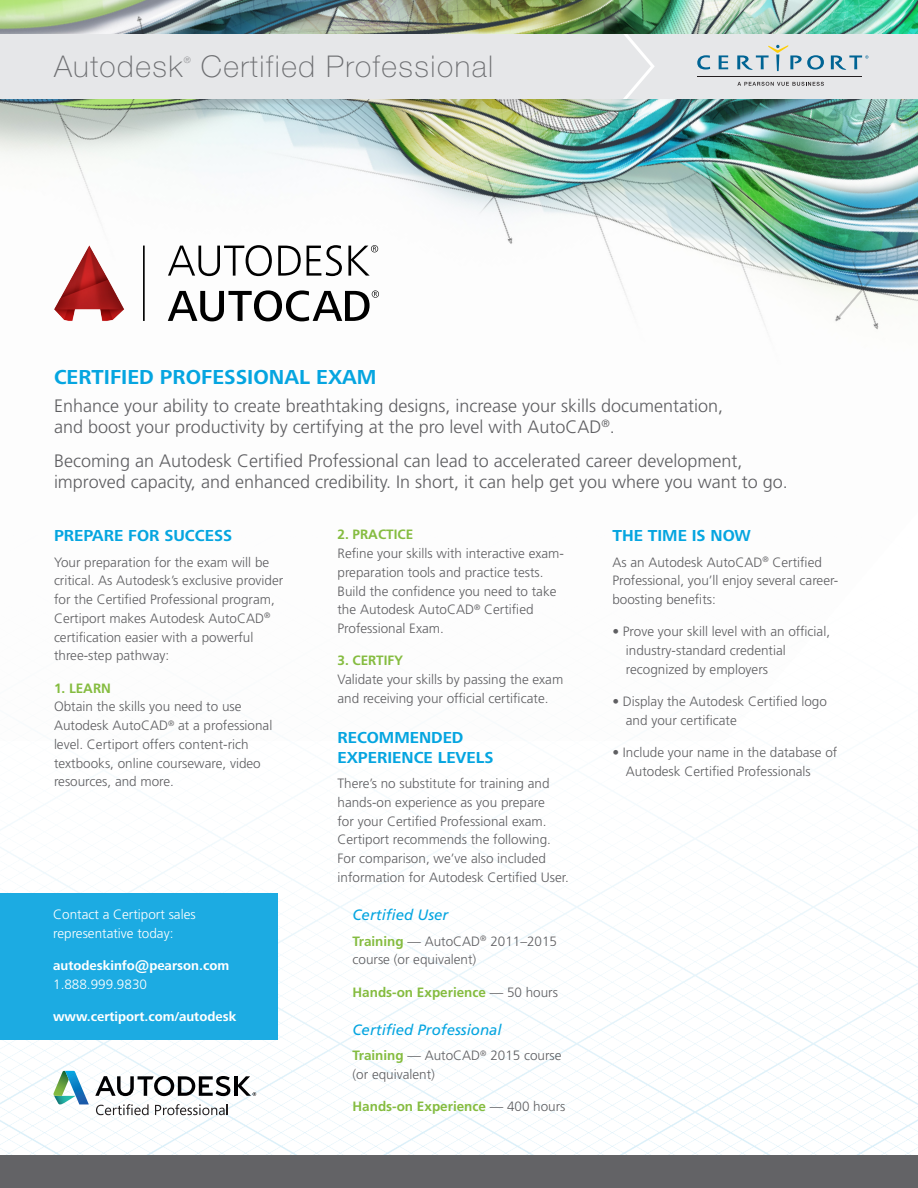
<style>
.page{position:relative;width:918px;height:1188px;background:#fff}
.page>*{position:absolute;margin:0;border:0;box-sizing:border-box;transform-origin:0 0}
.t1{font:100 30px "Helvetica Neue";letter-spacing:.05em;color:#6e6f72}
.Sub-header{font:700 21px "Frutiger Next LTW1 G";color:#05a5e0}
.t2{font:300 18px/21px "Frutiger LT Std";color:#5f5f62}
.Sub-header-2{font:700 16.5px/19.8px "Frutiger Next LTW1 G";color:#05a5e0}
.blue_sub_italic{font:italic 15px "Frutiger";color:#05a5e0}
.body{font:300 13.5px/18.8px "Frutiger LT Std";color:#5f5f62}
.t3{font:700 13.5px/18.8px "Frutiger Next LTW1 G";color:#fff}
.t4{font:700 13.5px "Frutiger LT Std";color:#85bc40}
.t5{font:300 13.5px/18.8px "Frutiger LT Std";color:#fff}
.t6{font:100 8.7px "Helvetica Neue";color:#6e6f72}
.s1{font-weight:700;color:#85bc40}
.s2{font-family:"Frutiger LT Std";font-weight:300}
.s3{font-weight:300;color:#5f5f62}
</style>
<div class="page">
<img style="left:0;top:0;width:918px;height:330px">
<img style="left:0;top:788px;width:918px;height:368px">
<div style="left:0;top:34px;width:918px;height:65px;background:#e6e7e9"></div>
<svg style="left:623px;top:34px;width:32px;height:65px"></svg>
<div style="left:0;top:1156px;width:918px;height:32px;background:#636366"></div>
<svg style="left:697px;top:55px;width:13px;height:15px"></svg>
<svg style="left:719px;top:55px;width:9px;height:14px"></svg>
<svg style="left:737px;top:45px;width:87px;height:26px"></svg>
<svg style="left:831px;top:55px;width:37px;height:15px"></svg>
<svg style="left:737px;top:82px;width:87px;height:4px"></svg>
<hr style="left:697px;top:76px;width:165px;height:1px;background:#231f20">
<svg style="left:53px;top:1071px;width:36px;height:33px"></svg>
<hr style="left:234px;top:1076px;width:3px;height:20px;background:#000002">
<svg style="left:95px;top:1076px;width:135px;height:20px"></svg>
<svg style="left:237px;top:1076px;width:19px;height:20px"></svg>
<svg style="left:96px;top:1104px;width:53px;height:11px"></svg>
<svg style="left:155px;top:1104px;width:73px;height:11px"></svg>
<div style="left:0;top:893px;width:278px;height:147px;background:#1cabe2"></div>
<svg style="left:168px;top:245px;width:104px;height:31px"></svg>
<svg style="left:278px;top:246px;width:23px;height:30px"></svg>
<svg style="left:307px;top:245px;width:35px;height:31px"></svg>
<svg style="left:348px;top:245px;width:30px;height:31px"></svg>
<svg style="left:168px;top:290px;width:211px;height:31px"></svg>
<img style="left:49px;top:238px;width:97px;height:92px">
<p class="t1" style="left:54px;top:49px;width:130px">Autodesk</p>
<p class="t6" style="left:184px;top:55px;width:8px">®</p>
<p class="t1" style="left:201px;top:49px;width:294px">Certified Professional</p>
<p class="Sub-header" style="left:54px;top:365px;width:324px">CERTIFIED PROFESSIONAL EXAM</p>
<p class="t2" style="left:54px;top:395px;width:671px">Enhance your ability to create breathtaking designs, increase your skills documentation, and boost your productivity by certifying at the pro level with AutoCAD<sup>®</sup>.</p>
<p class="t2" style="left:54px;top:451px;width:735px">Becoming an Autodesk Certified Professional can lead to accelerated career development, improved capacity, and enhanced credibility. In short, it can help get you where you want to go.</p>
<p class="Sub-header-2" style="left:54px;top:526px;width:180px">PREPARE FOR SUCCESS</p>
<p class="body" style="left:54px;top:553px;width:231px">Your preparation for the exam will be critical. As Autodesk’s exclusive provider for the Certified Professional program, Certiport makes Autodesk AutoCAD<sup>® </sup>certification easier with a powerful three-step pathway:</p>
<p class="body" style="left:54px;top:679px;width:220px"><span class="s1">1. LEARN<br></span>Obtain the skills you need to use<br>Autodesk AutoCAD<sup>®</sup> at a professional level. Certiport offers content-rich textbooks, online courseware, video resources, and more.</p>
<p class="t5" style="left:53px;top:905px;width:144px">Contact a Certiport sales representative today:</p>
<p class="t3" style="left:53px;top:957px;width:178px">autodeskinfo@pearson.com<br><span class="s2">1.888.999.9830</span></p>
<p class="t3" style="left:53px;top:1008px;width:185px">www.certiport.com/autodesk</p>
<p class="body" style="left:338px;top:525px;width:228px"><span class="s1">2. PRACTICE<br></span>Refine your skills with interactive exam&shy;preparation tools and practice tests.<br>Build the confidence you need to take the Autodesk AutoCAD<sup>®</sup> Certified<br>Professional Exam.</p>
<p class="body" style="left:338px;top:651px;width:227px"><span class="s1">3. CERTIFY<br></span>Validate your skills by passing the exam and receiving your official certificate.</p>
<p class="Sub-header-2" style="left:338px;top:728px;width:157px">RECOMMENDED<br>EXPERIENCE LEVELS</p>
<p class="body" style="left:338px;top:774px;width:233px">There’s no substitute for training and hands-on experience as you prepare<br>for your Certified Professional exam.<br>Certiport recommends the following.<br>For comparison, we’ve also included information for Autodesk Certified User.</p>
<p class="blue_sub_italic" style="left:352px;top:906px;width:97px">Certified User</p>
<p class="body" style="left:352px;top:932px;width:206px"><span class="s1">Training</span> — AutoCAD<sup>®</sup> 2011–2015 course (or equivalent)</p>
<p class="t4" style="left:352px;top:984px;width:207px">Hands-on Experience <span class="s3">— 50 hours</span></p>
<p class="blue_sub_italic" style="left:352px;top:1021px;width:151px">Certified Professional</p>
<p class="body" style="left:352px;top:1047px;width:211px"><span class="s1">Training</span> — AutoCAD<sup>®</sup> 2015 course (or equivalent)</p>
<p class="t4" style="left:352px;top:1099px;width:215px">Hands-on Experience <span class="s3">— 400 hours</span></p>
<p class="Sub-header-2" style="left:612px;top:526px;width:140px">THE TIME IS NOW</p>
<p class="body" style="left:612px;top:553px;width:228px">As an Autodesk AutoCAD<sup>®</sup> Certified<br>Professional, you’ll enjoy several career&shy;boosting benefits:</p>
<p class="body" style="left:626px;top:623px;width:206px;text-indent:-14px">• Prove your skill level with an official, industry-standard credential recognized by employers</p>
<p class="body" style="left:626px;top:692px;width:203px;text-indent:-14px">• Display the Autodesk Certified logo and your certificate</p>
<p class="body" style="left:626px;top:743px;width:213px;text-indent:-14px">• Include your name in the database of<br>Autodesk Certified Professionals</p>
</div>
